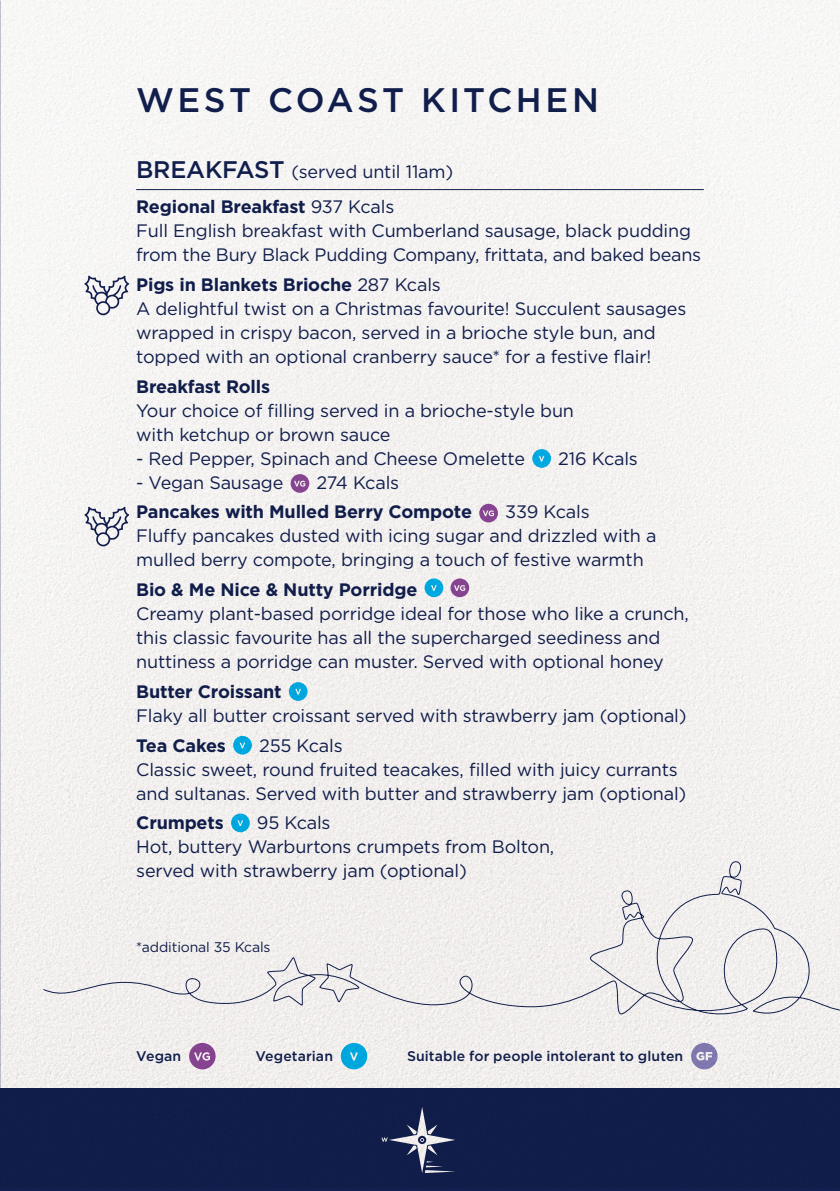
<style>
.page{position:relative;width:840px;height:1191px;background:#fff}
.page>*{position:absolute;margin:0;border:0;box-sizing:border-box;transform-origin:0 0}
.t1{font:500 34px "Gotham";letter-spacing:.1em;color:#122050}
.t2{font:18px/24px "Gotham";letter-spacing:-.01em;color:#122050}
.t3{font:700 18px "Gotham";letter-spacing:-.01em;color:#122050}
.t4{font:500 14px "Gotham";letter-spacing:.005em;color:#122050}
.t5{font:14px "Gotham";letter-spacing:-.01em;color:#122050}
.s1{font-weight:500;font-size:24px}
.s2{font-weight:700}
</style>
<div class="page">
<div style="left:0;top:1089px;width:839px;height:102px;background:#122050"></div>
<img style="left:0;top:0;width:839px;height:1187px">
<h1 class="t1" style="left:136px;top:78px;width:464px">WEST COAST KITCHEN</h1>
<p class="t2" style="left:136px;top:153px;width:318px;line-height:35.4px"><span class="s1">BREAKFAST</span> (served until 11am)<br><span class="s2">Regional Breakfast</span> 937 Kcals</p>
<p class="t2" style="left:136px;top:219px;width:566px">Full English breakfast with Cumberland sausage, black pudding from the Bury Black Pudding Company, frittata, and baked beans</p>
<p class="t2" style="left:136px;top:272px;width:551px"><span class="s2">Pigs in Blankets Brioche</span> 287 Kcals<br>A delightful twist on a Christmas favourite! Succulent sausages wrapped in crispy bacon, served in a brioche style bun, and topped with an optional cranberry sauce* for a festive flair!</p>
<p class="t3" style="left:136px;top:374px;width:135px">Breakfast Rolls</p>
<p class="t2" style="left:136px;top:398px;width:439px">Your choice of filling served in a brioche-style bun with ketchup or brown sauce</p>
<p class="t2" style="left:136px;top:446px;width:390px">- Red Pepper, Spinach and Cheese Omelette</p>
<p class="t2" style="left:558px;top:446px;width:81px">216 Kcals</p>
<p class="t2" style="left:136px;top:470px;width:149px">- Vegan Sausage</p>
<p class="t2" style="left:316px;top:470px;width:84px">274 Kcals</p>
<p class="t3" style="left:136px;top:500px;width:337px">Pancakes with Mulled Berry Compote</p>
<p class="t2" style="left:136px;top:500px;width:521px;text-indent:369px">339 Kcals<br>Fluffy pancakes dusted with icing sugar and drizzled with a mulled berry compote, bringing a touch of festive warmth</p>
<p class="t3" style="left:136px;top:578px;width:282px">Bio &amp; Me Nice &amp; Nutty Porridge</p>
<p class="t2" style="left:136px;top:601px;width:554px">Creamy plant-based porridge ideal for those who like a crunch, this classic favourite has all the supercharged seediness and nuttiness a porridge can muster. Served with optional honey</p>
<p class="t3" style="left:136px;top:679px;width:147px">Butter Croissant</p>
<p class="t2" style="left:136px;top:703px;width:551px">Flaky all butter croissant served with strawberry jam (optional)</p>
<p class="t3" style="left:136px;top:733px;width:91px">Tea Cakes</p>
<p class="t2" style="left:136px;top:733px;width:551px;text-indent:123px">255 Kcals<br>Classic sweet, round fruited teacakes, filled with juicy currants and sultanas. Served with butter and strawberry jam (optional)</p>
<p class="t3" style="left:136px;top:811px;width:89px">Crumpets</p>
<p class="t2" style="left:136px;top:810px;width:419px;text-indent:121px">95 Kcals<br>Hot, buttery Warburtons crumpets from Bolton, served with strawberry jam (optional)</p>
<p class="t5" style="left:136px;top:938px;width:136px">*additional 35 Kcals</p>
<p class="t4" style="left:136px;top:1046px;width:47px">Vegan</p>
<p class="t4" style="left:255px;top:1046px;width:79px">Vegetarian</p>
<p class="t4" style="left:407px;top:1046px;width:277px">Suitable for people intolerant to gluten</p>
</div>
